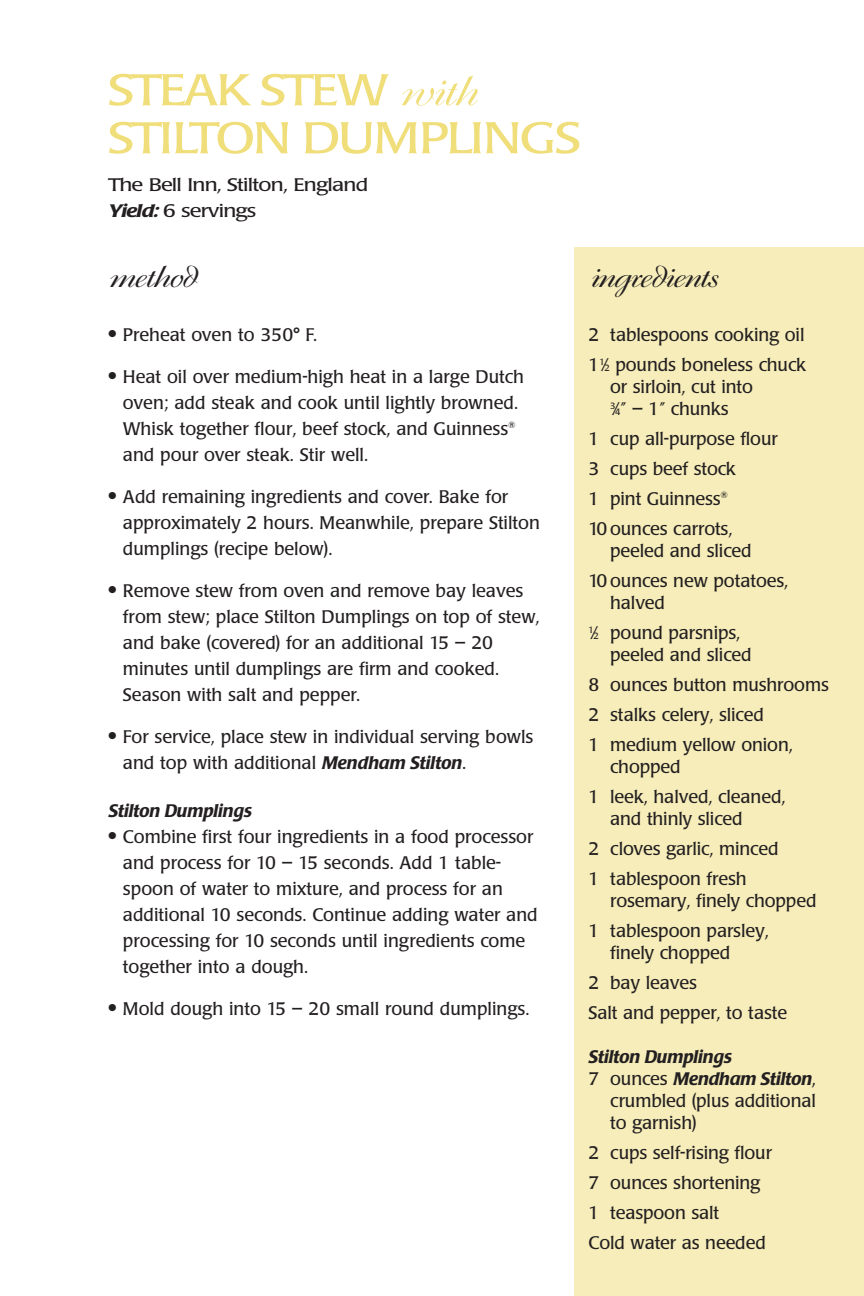
<style>
.page{position:relative;width:864px;height:1296px;background:#fff}
.page>*{position:absolute;margin:0;border:0;box-sizing:border-box;transform-origin:0 0}
.t1{font:44px/48px "Poppl Laudatio";letter-spacing:-.04em;color:#f0de7a;scale:1.2 1}
.t2{font:32px "Boulevard";letter-spacing:-.045em;color:#231f20;scale:1.2 1}
.t3{font:18px/30px "Poppl Laudatio";color:#231f20}
.t4{font:italic 500 18px "Poppl Laudatio";letter-spacing:-.005em;color:#231f20}
.t5{font:18px/26px "Poppl Laudatio";letter-spacing:-.035em;color:#231f20;scale:1.2 1}
.s1{font-family:"Boulevard"}
.s2{font-weight:500;font-style:italic}
.s3{font-size:9px}
.s4{font-weight:400;font-style:normal}
</style>
<div class="page">
<div style="left:575px;top:247px;width:289px;height:1049px;background:#f6edba"></div>
<h1 class="t1" style="left:108px;top:70px;width:396px">STEAK STEW <span class="s1">with<br></span>STILTON DUMPLINGS</h1>
<p class="t5" style="left:108px;top:174px;width:218px">The Bell Inn, Stilton, England<br><span class="s2">Yield:</span> 6 servings</p>
<h2 class="t2" style="left:109px;top:263px;width:75px">method</h2>
<h2 class="t2" style="left:589px;top:263px;width:109px">ingredients</h2>
<p class="t3" style="left:109px;top:321px;width:210px">● Preheat oven to 350° F.</p>
<p class="t3" style="left:123px;top:365px;width:402px;line-height:26px;text-indent:-14px">● Heat oil over medium-high heat in a large Dutch oven; add steak and cook until lightly browned.<br>Whisk together flour, beef stock, and Guinness<sup>® </sup>and pour over steak. Stir well.</p>
<p class="t3" style="left:123px;top:485px;width:419px;line-height:26px;text-indent:-14px">● Add remaining ingredients and cover. Bake for approximately 2 hours. Meanwhile, prepare Stilton dumplings (recipe below).</p>
<p class="t3" style="left:123px;top:579px;width:418px;line-height:26px;text-indent:-14px">● Remove stew from oven and remove bay leaves from stew; place Stilton Dumplings on top of stew, and bake (covered) for an additional 15 – 20 minutes until dumplings are firm and cooked.<br>Season with salt and pepper.</p>
<p class="t3" style="left:123px;top:725px;width:412px;line-height:26px;text-indent:-14px">● For service, place stew in individual serving bowls and top with additional <span class="s2">Mendham Stilton</span>.</p>
<p class="t4" style="left:109px;top:804px;width:145px">Stilton Dumplings</p>
<p class="t3" style="left:123px;top:825px;width:416px;line-height:26px;text-indent:-14px">● Combine first four ingredients in a food processor and process for 10 – 15 seconds. Add 1 table&shy;spoon of water to mixture, and process for an additional 10 seconds. Continue adding water and processing for 10 seconds until ingredients come together into a dough.</p>
<p class="t3" style="left:109px;top:995px;width:422px">● Mold dough into 15 – 20 small round dumplings.</p>
<p class="t3" style="left:589px;top:321px;width:219px">2 tablespoons cooking oil<br>1<sup>1</sup>⁄<span class="s3">2</span> pounds boneless chuck</p>
<p class="t3" style="left:610px;top:377px;width:144px;line-height:22px">or sirloin, cut into<br><sup>3</sup>⁄<span class="s3">4</span>” – 1” chunks</p>
<p class="t3" style="left:589px;top:425px;width:191px">1 cup all-purpose flour<br>3 cups beef stock<br>1 pint Guinness<sup>®<br></sup>10 ounces carrots,</p>
<p class="t3" style="left:589px;top:537px;width:201px;text-indent:22px">peeled and sliced<br>10 ounces new potatoes,</p>
<p class="t3" style="left:589px;top:589px;width:153px;text-indent:22px">halved<br><sup>1</sup>⁄<span class="s3">2</span> pound parsnips,</p>
<p class="t3" style="left:589px;top:641px;width:242px;text-indent:22px">peeled and sliced<br>8 ounces button mushrooms<br>2 stalks celery, sliced<br>1 medium yellow onion,</p>
<p class="t3" style="left:589px;top:753px;width:198px;text-indent:22px">chopped<br>1 leek, halved, cleaned,</p>
<p class="t3" style="left:589px;top:805px;width:191px;text-indent:22px">and thinly sliced<br>2 cloves garlic, minced<br>1 tablespoon fresh</p>
<p class="t3" style="left:589px;top:887px;width:229px;text-indent:22px">rosemary, finely chopped<br>1 tablespoon parsley,</p>
<p class="t3" style="left:589px;top:939px;width:200px;text-indent:22px">finely chopped<br>2 bay leaves<br>Salt and pepper, to taste</p>
<p class="t4" style="left:589px;top:1050px;width:145px">Stilton Dumplings</p>
<p class="t4" style="left:589px;top:1072px;width:229px"><span class="s4">7 ounces</span> Mendham Stilton<span class="s4">,</span></p>
<p class="t3" style="left:610px;top:1087px;width:207px">crumbled (plus additional</p>
<p class="t3" style="left:610px;top:1109px;width:88px">to garnish)</p>
<p class="t3" style="left:589px;top:1139px;width:185px">2 cups self-rising flour<br>7 ounces shortening<br>1 teaspoon salt<br>Cold water as needed</p>
</div>
